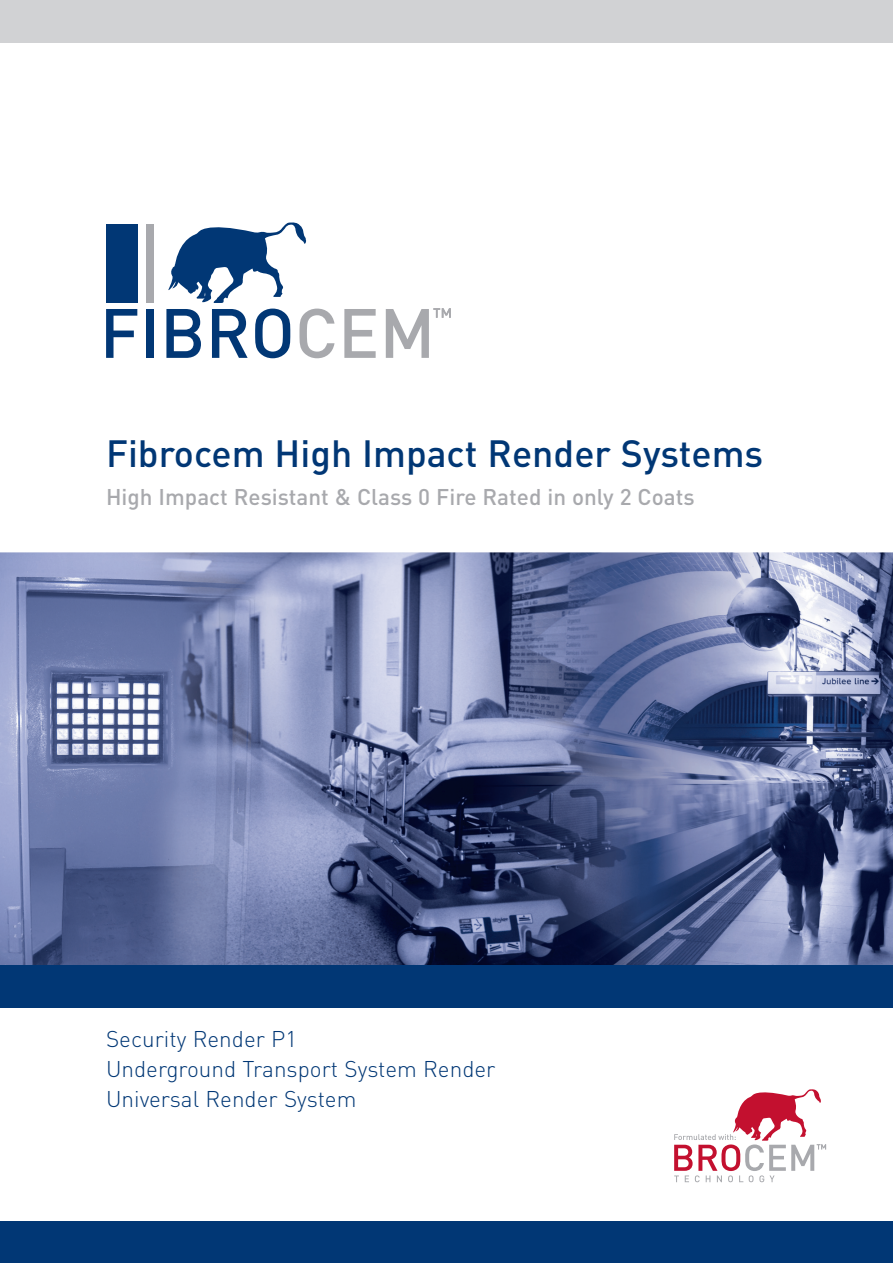
<style>
.page{position:relative;width:893px;height:1263px;background:#fff}
.page>*{position:absolute;margin:0;border:0;box-sizing:border-box;transform-origin:0 0}
.t1{font:500 37.5px "DIN";color:#013775}
.t2{font:300 22.5px/30px "DIN";color:#013775}
.t3{font:500 22.5px "DIN";color:#a8a9ad}
</style>
<div class="page">
<img style="left:0;top:224px;width:893px;height:959px">
<svg style="left:168px;top:222px;width:139px;height:81px"></svg>
<svg style="left:106px;top:309px;width:31px;height:49px"></svg>
<div style="left:146px;top:309px;width:8px;height:49px;background:#013775"></div>
<svg style="left:166px;top:309px;width:35px;height:49px"></svg>
<svg style="left:212px;top:309px;width:36px;height:49px"></svg>
<svg style="left:255px;top:309px;width:35px;height:49px"></svg>
<svg style="left:299px;top:309px;width:35px;height:49px"></svg>
<svg style="left:344px;top:309px;width:32px;height:49px"></svg>
<div style="left:146px;top:224px;width:8px;height:79px;background:#a8a9ad"></div>
<div style="left:106px;top:224px;width:31px;height:79px;background:#013775"></div>
<svg style="left:386px;top:308px;width:65px;height:50px"></svg>
<svg style="left:674px;top:1089px;width:152px;height:93px"></svg>
<div style="left:0;top:1px;width:893px;height:42px;background:#d1d2d4"></div>
<div style="left:0;top:1221px;width:893px;height:42px;background:#013775"></div>
<div style="left:0;top:965px;width:893px;height:43px;background:#013775"></div>
<h1 class="t1" style="left:106px;top:440px;width:659px">Fibrocem High Impact Render Systems</h1>
<p class="t3" style="left:106px;top:488px;width:590px">High Impact Resistant &amp; Class 0 Fire Rated in only 2 Coats</p>
<p class="t2" style="left:106px;top:1026px;width:391px">Security Render P1<br>Underground Transport System Render<br>Universal Render System</p>
</div>
